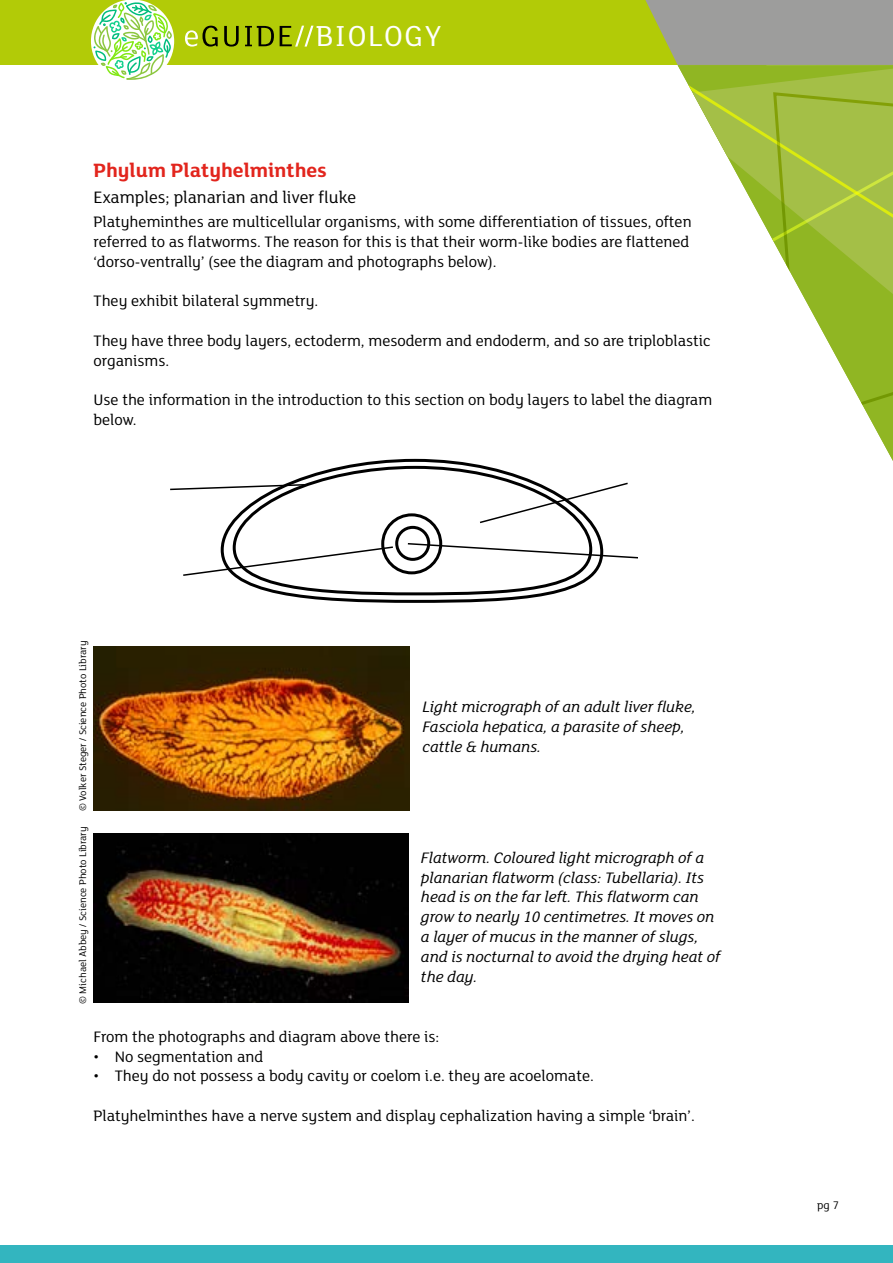
<style>
.page{position:relative;width:893px;height:1263px;background:#fff}
.page>*{position:absolute;margin:0;border:0;box-sizing:border-box;transform-origin:0 0}
.t1{font:31.5px "FS Lola";letter-spacing:.05em;color:#fff}
.t2{font:700 21px "FS Lola";color:#e2251d}
.t3{font:18px "FS Lola";color:#000}
.t4{font:16.5px/19.8px "FS Lola";color:#000}
.t5{font:italic 16.5px/19.8px "FS Lola";color:#000}
.t6{font:12px "FS Lola";color:#000}
.t7{font:10.5px "FS Lola";color:#000}
</style>
<div class="page">
<div style="left:0;top:0;width:893px;height:65px;background:#b2cb07"></div>
<svg style="left:645px;top:0;width:248px;height:65px;background:#9ea091"></svg>
<svg style="left:678px;top:65px;width:215px;height:391px"></svg>
<svg style="left:771px;top:91px;width:122px;height:336px"></svg>
<div style="left:0;top:1246px;width:893px;height:17px;background:#33b5bf"></div>
<svg style="left:185px;top:26px;width:33px;height:21px"></svg>
<svg style="left:224px;top:26px;width:15px;height:21px"></svg>
<svg style="left:245px;top:26px;width:29px;height:20px"></svg>
<svg style="left:280px;top:26px;width:33px;height:21px"></svg>
<div style="left:91px;top:0;width:83px;height:83px;background:#fff;border-radius:50%"></div>
<svg style="left:94px;top:2px;width:78px;height:78px"></svg>
<img style="left:94px;top:646px;width:315px;height:164px">
<img style="left:94px;top:833px;width:314px;height:169px">
<svg style="left:605px;top:482px;width:23px;height:8px"></svg>
<svg style="left:605px;top:555px;width:33px;height:4px"></svg>
<svg style="left:183px;top:569px;width:36px;height:7px"></svg>
<svg style="left:170px;top:487px;width:49px;height:4px"></svg>
<svg style="left:219px;top:458px;width:386px;height:145px"></svg>
<h1 class="t1" style="left:316px;top:15px;width:127px">BIOLOGY</h1>
<p class="t2" style="left:94px;top:156px;width:235px">Phylum Platyhelminthes</p>
<p class="t3" style="left:94px;top:185px;width:264px">Examples; planarian and liver fluke</p>
<p class="t4" style="left:94px;top:211px;width:600px">Platyheminthes are multicellular organisms, with some differentiation of tissues, often referred to as flatworms. The reason for this is that their worm-like bodies are flattened ‘dorso-ventrally’ (see the diagram and photographs below).</p>
<p class="t4" style="left:94px;top:290px;width:226px">They exhibit bilateral symmetry.</p>
<p class="t4" style="left:94px;top:330px;width:619px">They have three body layers, ectoderm, mesoderm and endoderm, and so are triploblastic organisms.</p>
<p class="t4" style="left:94px;top:389px;width:620px">Use the information in the introduction to this section on body layers to label the diagram below.</p>
<p class="t7" style="left:76px;top:811px;width:172px;rotate:-90deg">© Volker Steger / Science Photo Library</p>
<p class="t7" style="left:76px;top:1004px;width:179px;rotate:-90deg">© Michael Abbey / Science Photo Library</p>
<p class="t5" style="left:422px;top:696px;width:275px">Light micrograph of an adult liver fluke,<br>Fasciola hepatica, a parasite of sheep, cattle &amp; humans.</p>
<p class="t5" style="left:421px;top:847px;width:301px">Flatworm. Coloured light micrograph of a planarian flatworm (class: Tubellaria). Its head is on the far left. This flatworm can grow to nearly 10 centimetres. It moves on a layer of mucus in the manner of slugs, and is nocturnal to avoid the drying heat of the day.</p>
<p class="t4" style="left:94px;top:1026px;width:347px">From the photographs and diagram above there is:</p>
<p class="t4" style="left:94px;top:1045px;width:171px">• No segmentation and</p>
<p class="t4" style="left:94px;top:1065px;width:502px">• They do not possess a body cavity or coelom i.e. they are acoelomate.</p>
<p class="t4" style="left:94px;top:1105px;width:603px">Platyhelminthes have a nerve system and display cephalization having a simple ‘brain’.</p>
<p class="t6" style="left:817px;top:1197px;width:23px">pg 7</p>
</div>
